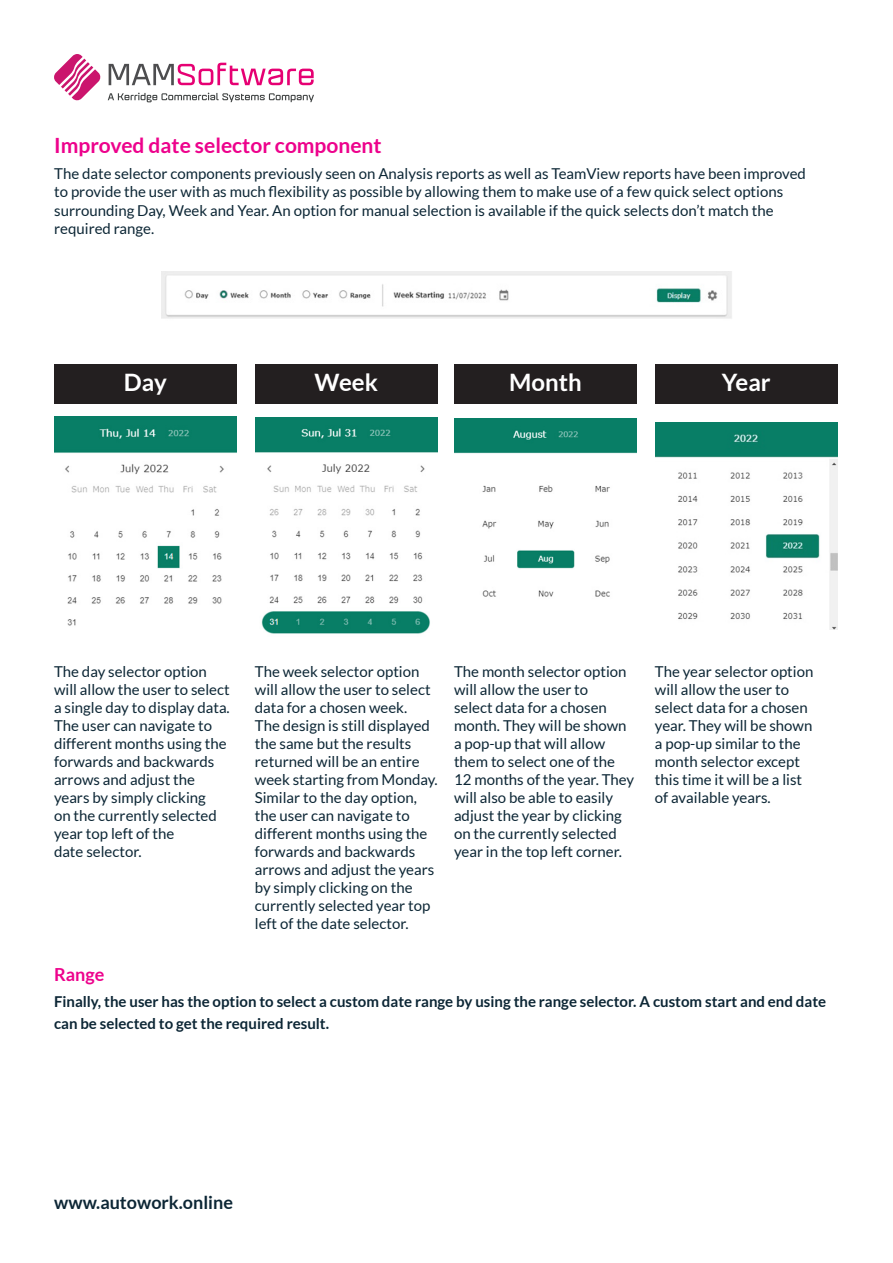
<style>
.page{position:relative;width:893px;height:1263px;background:#fff}
.page>*{position:absolute;margin:0;border:0;box-sizing:border-box;transform-origin:0 0}
.t1{font:700 24px "Lato";color:#fff}
.t2{font:700 21px "Lato";color:#ed028c}
.t3{font:700 18px "Lato";color:#0c2635}
.t4{font:700 18px "Lato";color:#ed028c}
.t5{font:15px/18px "Lato";color:#0c2635}
.t6{font:700 15px/21.6px "Lato";color:#0c2635}
</style>
<div class="page">
<svg style="left:54px;top:54px;width:47px;height:47px"></svg>
<svg style="left:109px;top:63px;width:205px;height:22px"></svg>
<svg style="left:108px;top:93px;width:206px;height:9px"></svg>
<img style="left:161px;top:272px;width:571px;height:47px">
<img style="left:655px;top:422px;width:183px;height:208px">
<img style="left:54px;top:417px;width:183px;height:209px">
<img style="left:454px;top:419px;width:183px;height:178px">
<img style="left:255px;top:418px;width:183px;height:216px">
<div style="left:54px;top:364px;width:183px;height:40px;background:#231f20"></div>
<div style="left:454px;top:364px;width:183px;height:40px;background:#231f20"></div>
<div style="left:255px;top:364px;width:183px;height:40px;background:#231f20"></div>
<div style="left:655px;top:364px;width:183px;height:40px;background:#231f20"></div>
<p class="t2" style="left:54px;top:133px;width:329px">Improved date selector component</p>
<p class="t5" style="left:54px;top:165px;width:753px">The date selector components previously seen on Analysis reports as well as TeamView reports have been improved to provide the user with as much flexibility as possible by allowing them to make use of a few quick select options surrounding Day, Week and Year. An option for manual selection is available if the quick selects don’t match the required range.</p>
<p class="t1" style="left:124px;top:369px;width:44px">Day</p>
<p class="t1" style="left:314px;top:369px;width:65px">Week</p>
<p class="t1" style="left:509px;top:369px;width:74px">Month</p>
<p class="t1" style="left:722px;top:369px;width:50px">Year</p>
<p class="t5" style="left:54px;top:662px;width:177px">The day selector option will allow the user to select a single day to display data.<br>The user can navigate to different months using the forwards and backwards arrows and adjust the years by simply clicking<br>on the currently selected year top left of the<br>date selector.</p>
<p class="t5" style="left:454px;top:662px;width:182px">The month selector option will allow the user to<br>select data for a chosen month. They will be shown a pop-up that will allow them to select one of the<br>12 months of the year. They will also be able to easily adjust the year by clicking on the currently selected year in the top left corner.</p>
<p class="t5" style="left:255px;top:662px;width:184px">The week selector option will allow the user to select data for a chosen week.<br>The design is still displayed the same but the results returned will be an entire week starting from Monday.<br>Similar to the day option, the user can navigate to different months using the forwards and backwards arrows and adjust the years by simply clicking on the currently selected year top left of the date selector.</p>
<p class="t5" style="left:655px;top:662px;width:160px">The year selector option will allow the user to select data for a chosen year. They will be shown a pop-up similar to the month selector except this time it will be a list of available years.</p>
<p class="t4" style="left:54px;top:964px;width:52px">Range</p>
<p class="t6" style="left:54px;top:990px;width:774px">Finally, the user has the option to select a custom date range by using the range selector. A custom start and end date can be selected to get the required result.</p>
<p class="t3" style="left:54px;top:1192px;width:180px">www.autowork.online</p>
</div>
